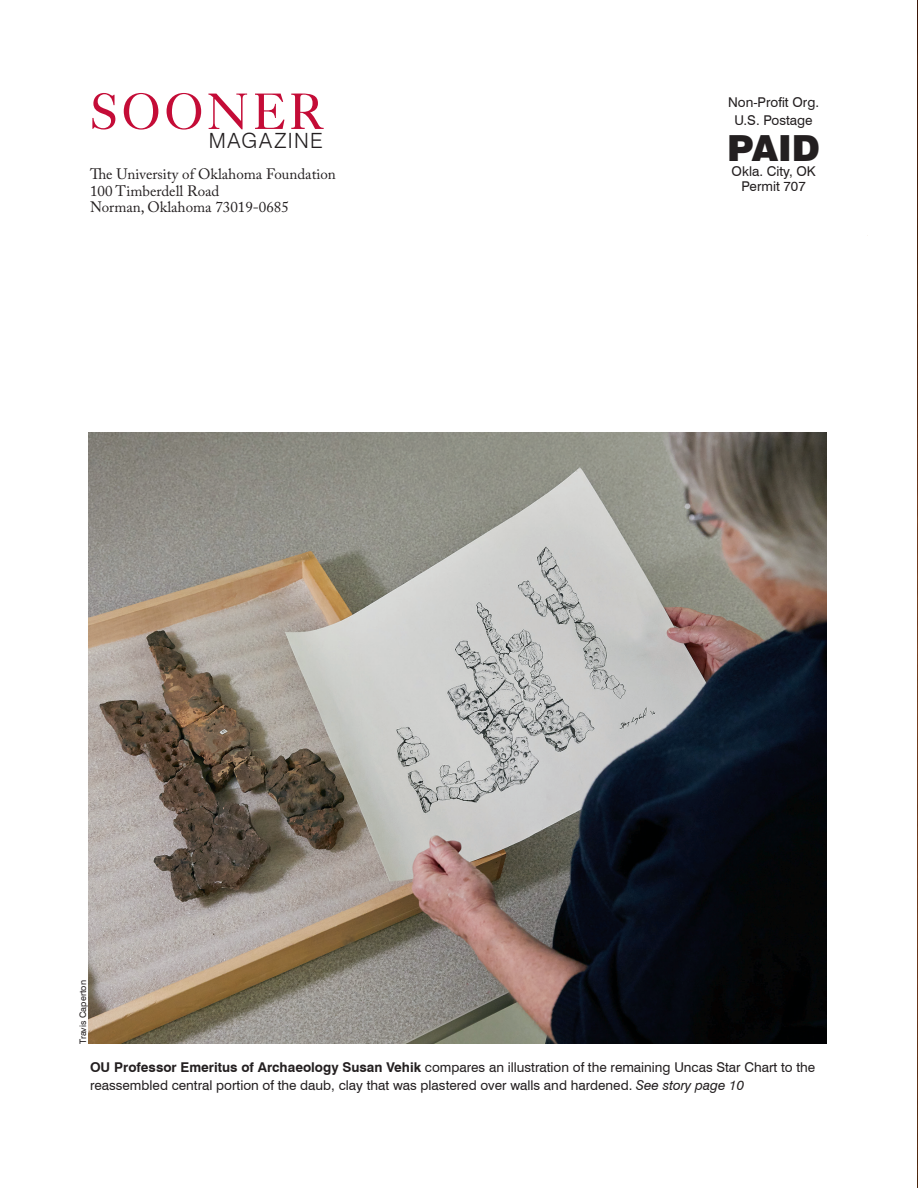
<style>
.page{position:relative;width:918px;height:1188px;background:#fff}
.page>*{position:absolute;margin:0;border:0;box-sizing:border-box;transform-origin:0 0}
.t1{font:51px "Caslon 540 BT";letter-spacing:.075em;color:#c40c37}
.Cutline{font:900 36px "Swiss 721 BT";color:#231f20}
.t2{font:300 21px "Swiss 721 BT";letter-spacing:.07em;color:#231f20}
.BodyText{font:15px "Adobe Caslon Pro";color:#231f20}
.Cutline-2{font:13.5px/18px "Swiss 721 BT";color:#231f20}
.Photo_Credit{font:9px "Swiss 721 BT";letter-spacing:.005em;color:#231f20}
.s1{font-weight:700}
.s2{font-style:italic}
</style>
<div class="page">
<img style="left:917px;top:0;width:1px;height:1188px">
<img style="left:88px;top:432px;width:739px;height:612px">
<p class="t1" style="left:90px;top:80px;width:235px">SOONER</p>
<p class="t2" style="left:209px;top:128px;width:116px">MAGAZINE</p>
<p class="BodyText" style="left:90px;top:165px;width:247px">The University of Oklahoma Foundation</p>
<p class="BodyText" style="left:90px;top:182px;width:131px">100 Timberdell Road</p>
<p class="BodyText" style="left:90px;top:198px;width:200px">Norman, Oklahoma 73019-0685</p>
<p class="Photo_Credit" style="left:77px;top:1044px;width:65px;rotate:-90deg">Travis Caperton</p>
<p class="Cutline-2" style="left:728px;top:92px;width:92px">Non-Profit Org.</p>
<p class="Cutline-2" style="left:735px;top:110px;width:80px">U.S. Postage</p>
<p class="Cutline" style="left:727px;top:126px;width:94px">PAID</p>
<p class="Cutline-2" style="left:732px;top:161px;width:85px">Okla. City, OK</p>
<p class="Cutline-2" style="left:741px;top:176px;width:66px">Permit 707</p>
<p class="Cutline-2" style="left:90px;top:1058px;width:727px"><span class="s1">OU Professor Emeritus of Archaeology Susan Vehik</span> compares an illustration of the remaining Uncas Star Chart to the reassembled central portion of the daub, clay that was plastered over walls and hardened. <span class="s2">See story page 10</span></p>
</div>
